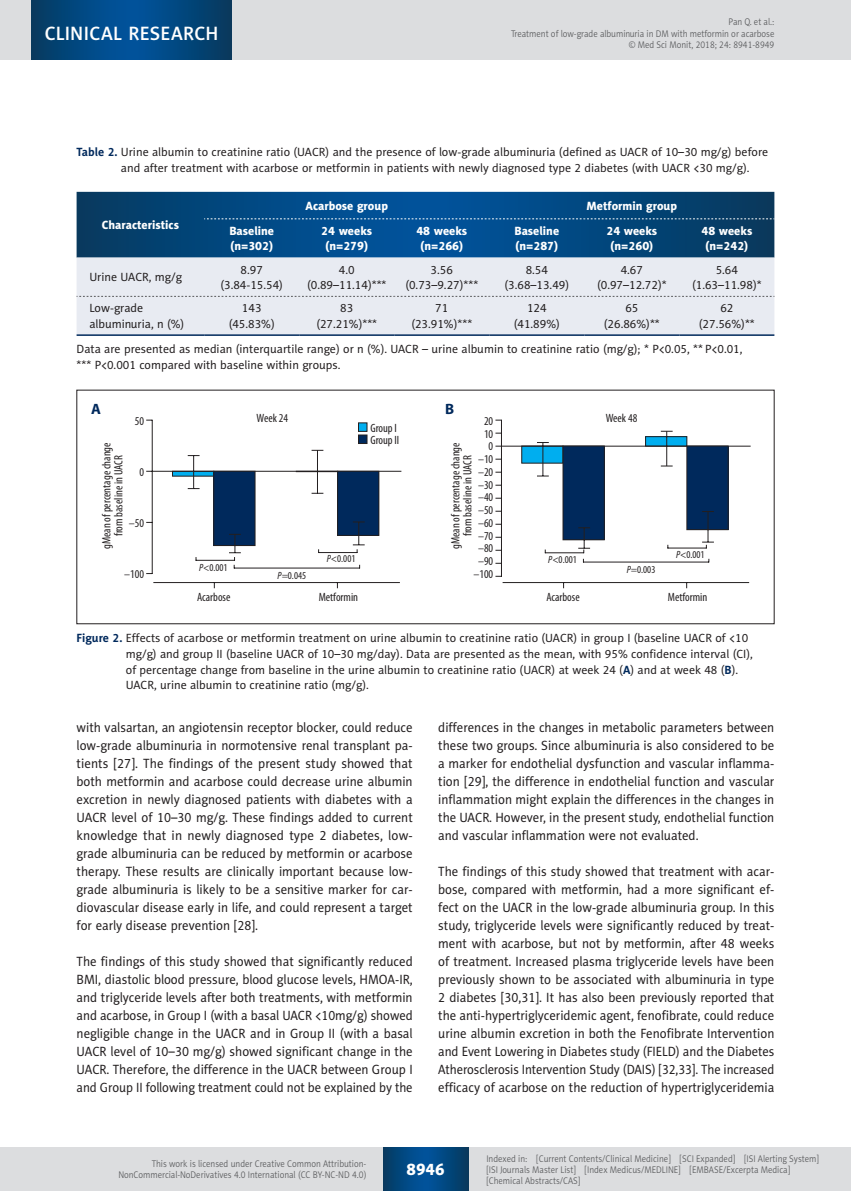
<style>
.page{position:relative;width:851px;height:1191px;background:#fff}
.page>*{position:absolute;margin:0;border:0;box-sizing:border-box;transform-origin:0 0}
.t1{font:19.5px "Naomi Sans EFN Medium";letter-spacing:.015em;color:#fff}
.t2{font:16.5px "Naomi Sans EFN Heavy";color:#fff}
.t3{font:700 15px "Myriad Pro";color:#00295c}
.MSM_Body{font:13.5px/18px "Naomi Sans EFN";color:#231f20;text-align:justify;scale:.95 1}
.MSM_Rycina_tytul{font:12px/15.8px "Naomi Sans EFN";color:#231f20}
.MSM_Tabela_zawartosc{font:12px/15.8px "Naomi Sans EFN";color:#231f20;text-align:center}
.MSM_Tabela_tytul{font:12px/15.8px "Naomi Sans EFN";color:#231f20}
.t4{font:condensed 12px/12.8px "Myriad Pro";color:#231f20;text-align:center}
.MSM_Table_podpis_dol{font:12px/15.8px "Naomi Sans EFN";color:#231f20}
.MSM_Tabela_Head{font:12px/15.8px "Naomi Sans EFN Heavy";color:#fff;text-align:center}
.t5{font:condensed 10.5px "Myriad Pro";color:#231f20}
.t6{font:9.75px/11.2px "Naomi Sans EFN Light";color:#57585a;text-align:right;scale:.9 1}
.s1{font-weight:700;color:#00295c}
.s2{font-style:italic}
</style>
<div class="page">
<svg style="left:77px;top:192px;width:697px;height:66px;background:#054980"></svg>
<div style="left:77px;top:258px;width:697px;height:76px;background:#e8ebf2"></div>
<svg style="left:204px;top:219px;width:570px;height:1px"></svg>
<svg style="left:77px;top:296px;width:697px;height:1px"></svg>
<hr style="left:77px;top:334px;width:127px;height:2px;background:#00295c">
<hr style="left:204px;top:334px;width:95px;height:2px;background:#00295c">
<hr style="left:299px;top:334px;width:95px;height:2px;background:#00295c">
<hr style="left:394px;top:334px;width:95px;height:2px;background:#00295c">
<hr style="left:489px;top:334px;width:95px;height:2px;background:#00295c">
<hr style="left:584px;top:334px;width:95px;height:2px;background:#00295c">
<hr style="left:679px;top:334px;width:95px;height:2px;background:#00295c">
<svg style="left:146px;top:419px;width:541px;height:170px"></svg>
<hr style="left:317px;top:450px;width:1px;height:43px;background:#231f20">
<svg style="left:195px;top:470px;width:184px;height:99px"></svg>
<div style="left:358px;top:422px;width:9px;height:10px;background:#00aeef;border:1px solid #231f20"></div>
<div style="left:358px;top:434px;width:9px;height:10px;background:#00295c;border:1px solid #231f20"></div>
<hr style="left:502px;top:582px;width:247px;height:1px;background:#231f20">
<hr style="left:501px;top:420px;width:1px;height:156px;background:#231f20">
<hr style="left:495px;top:446px;width:255px;height:1px;background:#231f20">
<svg style="left:537px;top:430px;width:191px;height:133px"></svg>
<div style="left:0;top:1148px;width:850px;height:43px;background:#dcdddf"></div>
<svg style="left:383px;top:1147px;width:85px;height:43px;background:#02477e"></svg>
<div style="left:0;top:0;width:850px;height:60px;background:#dcdddf"></div>
<hr style="left:850px;top:0;width:1px;height:60px;background:#dcdddf">
<svg style="left:32px;top:0;width:200px;height:60px;background:#02477e"></svg>
<h1 class="t1" style="left:45px;top:22px;width:175px">CLINICAL RESEARCH</h1>
<p class="t6" style="left:511px;top:16px;width:294px">Pan Q. et al.:<br>Treatment of low-grade albuminuria in DM with metformin or acarbose © Med Sci Monit, 2018; 24: 8941-8949</p>
<p class="MSM_Tabela_tytul" style="left:121px;top:144px;width:648px;text-indent:-44px"><span class="s1">Table 2.</span> Urine albumin to creatinine ratio (UACR) and the presence of low-grade albuminuria (defined as UACR of 10–30 mg/g) before and after treatment with acarbose or metformin in patients with newly diagnosed type 2 diabetes (with UACR &lt;30 mg/g).</p>
<p class="MSM_Tabela_Head" style="left:102px;top:217px;width:79px">Characteristics</p>
<p class="MSM_Tabela_Head" style="left:305px;top:198px;width:84px">Acarbose group</p>
<p class="MSM_Tabela_Head" style="left:586px;top:198px;width:92px">Metformin group</p>
<p class="MSM_Tabela_Head" style="left:229px;top:223px;width:46px;text-align:left">Baseline (n=302)</p>
<p class="MSM_Tabela_Head" style="left:321px;top:223px;width:52px">24 weeks (n=279)</p>
<p class="MSM_Tabela_Head" style="left:416px;top:223px;width:52px">48 weeks (n=266)</p>
<p class="MSM_Tabela_Head" style="left:514px;top:223px;width:46px;text-align:left">Baseline (n=287)</p>
<p class="MSM_Tabela_Head" style="left:606px;top:223px;width:52px">24 weeks (n=260)</p>
<p class="MSM_Tabela_Head" style="left:701px;top:223px;width:52px">48 weeks (n=242)</p>
<p class="MSM_Tabela_zawartosc" style="left:89px;top:269px;width:94px">Urine UACR, mg/g</p>
<p class="MSM_Tabela_zawartosc" style="left:220px;top:262px;width:64px">8.97 (3.84-15.54)</p>
<p class="MSM_Tabela_zawartosc" style="left:307px;top:262px;width:81px">4.0 (0.89–11.14)***</p>
<p class="MSM_Tabela_zawartosc" style="left:405px;top:262px;width:74px">3.56 (0.73–9.27)***</p>
<p class="MSM_Tabela_zawartosc" style="left:504px;top:262px;width:66px">8.54 (3.68–13.49)</p>
<p class="MSM_Tabela_zawartosc" style="left:597px;top:262px;width:71px">4.67 (0.97–12.72)*</p>
<p class="MSM_Tabela_zawartosc" style="left:692px;top:262px;width:71px">5.64 (1.63–11.98)*</p>
<p class="MSM_Tabela_zawartosc" style="left:89px;top:300px;width:96px;text-align:left">Low-grade albuminuria, n (%)</p>
<p class="MSM_Tabela_zawartosc" style="left:229px;top:300px;width:48px">143 (45.83%)</p>
<p class="MSM_Tabela_zawartosc" style="left:316px;top:300px;width:62px">83 (27.21%)***</p>
<p class="MSM_Tabela_zawartosc" style="left:411px;top:300px;width:62px">71 (23.91%)***</p>
<p class="MSM_Tabela_zawartosc" style="left:513px;top:300px;width:48px">124 (41.89%)</p>
<p class="MSM_Tabela_zawartosc" style="left:603px;top:300px;width:57px">65 (26.86%)**</p>
<p class="MSM_Tabela_zawartosc" style="left:698px;top:300px;width:57px">62 (27.56%)**</p>
<p class="MSM_Table_podpis_dol" style="left:77px;top:341px;width:667px">Data are presented as median (interquartile range) or n (%). UACR – urine albumin to creatinine ratio (mg/g); * P&lt;0.05, ** P&lt;0.01, *** P&lt;0.001 compared with baseline within groups.</p>
<p class="t3" style="left:91px;top:399px;width:11px">A</p>
<p class="t3" style="left:445px;top:399px;width:11px">B</p>
<p class="t4" style="left:256px;top:411px;width:33px">Week 24</p>
<p class="t4" style="left:473px;top:414px;width:21px;text-align:right">20<br>10<br>0 –10 –20 –30 –40 –50 –60 –70 –80 –90 –100</p>
<p class="t4" style="left:135px;top:414px;width:11px">50</p>
<p class="t4" style="left:370px;top:422px;width:30px;line-height:12px;text-align:left">Group I<br>Group II</p>
<p class="t4" style="left:100px;top:549px;width:108px;line-height:12px;rotate:-90deg">gMean of percentage change from baseline in UACR</p>
<p class="t4" style="left:449px;top:549px;width:108px;line-height:12px;rotate:-90deg">gMean of percentage change from baseline in UACR</p>
<p class="t4" style="left:139px;top:465px;width:6px">0</p>
<p class="t4" style="left:129px;top:516px;width:17px">–50</p>
<p class="t5" style="left:327px;top:552px;width:30px"><span class="s2">P&lt;</span>0.001</p>
<p class="t5" style="left:199px;top:561px;width:30px"><span class="s2">P&lt;</span>0.001</p>
<p class="t4" style="left:124px;top:567px;width:21px">–100</p>
<p class="t5" style="left:277px;top:569px;width:30px"><span class="s2">P=</span>0.045</p>
<p class="t4" style="left:197px;top:590px;width:35px">Acarbose</p>
<p class="t4" style="left:318px;top:590px;width:41px">Metformin</p>
<p class="t4" style="left:605px;top:411px;width:33px">Week 48</p>
<p class="t5" style="left:548px;top:553px;width:30px"><span class="s2">P&lt;</span>0.001</p>
<p class="t4" style="left:546px;top:590px;width:35px">Acarbose</p>
<p class="t5" style="left:626px;top:563px;width:30px"><span class="s2">P=</span>0.003</p>
<p class="t5" style="left:676px;top:548px;width:30px"><span class="s2">P&lt;</span>0.001</p>
<p class="t4" style="left:667px;top:590px;width:41px">Metformin</p>
<p class="MSM_Rycina_tytul" style="left:126px;top:630px;width:628px;text-indent:-49px"><span class="s1">Figure 2.</span> Effects of acarbose or metformin treatment on urine albumin to creatinine ratio (UACR) in group I (baseline UACR of &lt;10 mg/g) and group II (baseline UACR of 10–30 mg/day). Data are presented as the mean, with 95% confidence interval (CI), of percentage change from baseline in the urine albumin to creatinine ratio (UACR) at week 24 (<span class="s1">A</span>) and at week 48 (<span class="s1">B</span>).<br>UACR, urine albumin to creatinine ratio (mg/g).</p>
<p class="MSM_Body" style="left:77px;top:718px;width:355px">with valsartan, an angiotensin receptor blocker, could reduce low-grade albuminuria in normotensive renal transplant pa&shy;tients [27]. The findings of the present study showed that both metformin and acarbose could decrease urine albumin excretion in newly diagnosed patients with diabetes with a UACR level of 10–30 mg/g. These findings added to current knowledge that in newly diagnosed type 2 diabetes, low&shy;grade albuminuria can be reduced by metformin or acarbose therapy. These results are clinically important because low&shy;grade albuminuria is likely to be a sensitive marker for car&shy;diovascular disease early in life, and could represent a target for early disease prevention [28].</p>
<p class="MSM_Body" style="left:77px;top:952px;width:355px">The findings of this study showed that significantly reduced BMI, diastolic blood pressure, blood glucose levels, HMOA-IR, and triglyceride levels after both treatments, with metformin and acarbose, in Group I (with a basal UACR &lt;10mg/g) showed negligible change in the UACR and in Group II (with a basal UACR level of 10–30 mg/g) showed significant change in the UACR. Therefore, the difference in the UACR between Group I and Group II following treatment could not be explained by the</p>
<p class="MSM_Body" style="left:438px;top:718px;width:355px">differences in the changes in metabolic parameters between these two groups. Since albuminuria is also considered to be a marker for endothelial dysfunction and vascular inflamma&shy;tion [29], the difference in endothelial function and vascular inflammation might explain the differences in the changes in the UACR. However, in the present study, endothelial function and vascular inflammation were not evaluated.</p>
<p class="MSM_Body" style="left:438px;top:862px;width:355px">The findings of this study showed that treatment with acar&shy;bose, compared with metformin, had a more significant ef&shy;fect on the UACR in the low-grade albuminuria group. In this study, triglyceride levels were significantly reduced by treat&shy;ment with acarbose, but not by metformin, after 48 weeks of treatment. Increased plasma triglyceride levels have been previously shown to be associated with albuminuria in type 2 diabetes [30,31]. It has also been previously reported that the anti-hypertriglyceridemic agent, fenofibrate, could reduce urine albumin excretion in both the Fenofibrate Intervention and Event Lowering in Diabetes study (FIELD) and the Diabetes Atherosclerosis Intervention Study (DAIS) [32,33]. The increased efficacy of acarbose on the reduction of hypertriglyceridemia</p>
<p class="t6" style="left:118px;top:1158px;width:277px">This work is licensed under Creative Common Attribution-<br>NonCommercial-NoDerivatives 4.0 International (CC BY-NC-ND 4.0)</p>
<p class="t2" style="left:406px;top:1159px;width:40px">8946</p>
<p class="t6" style="left:486px;top:1152px;width:371px;text-align:left">Indexed in: [Current Contents/Clinical Medicine] [SCI Expanded] [ISI Alerting System] [ISI Journals Master List] [Index Medicus/MEDLINE] [EMBASE/Excerpta Medica] [Chemical Abstracts/CAS]</p>
</div>
